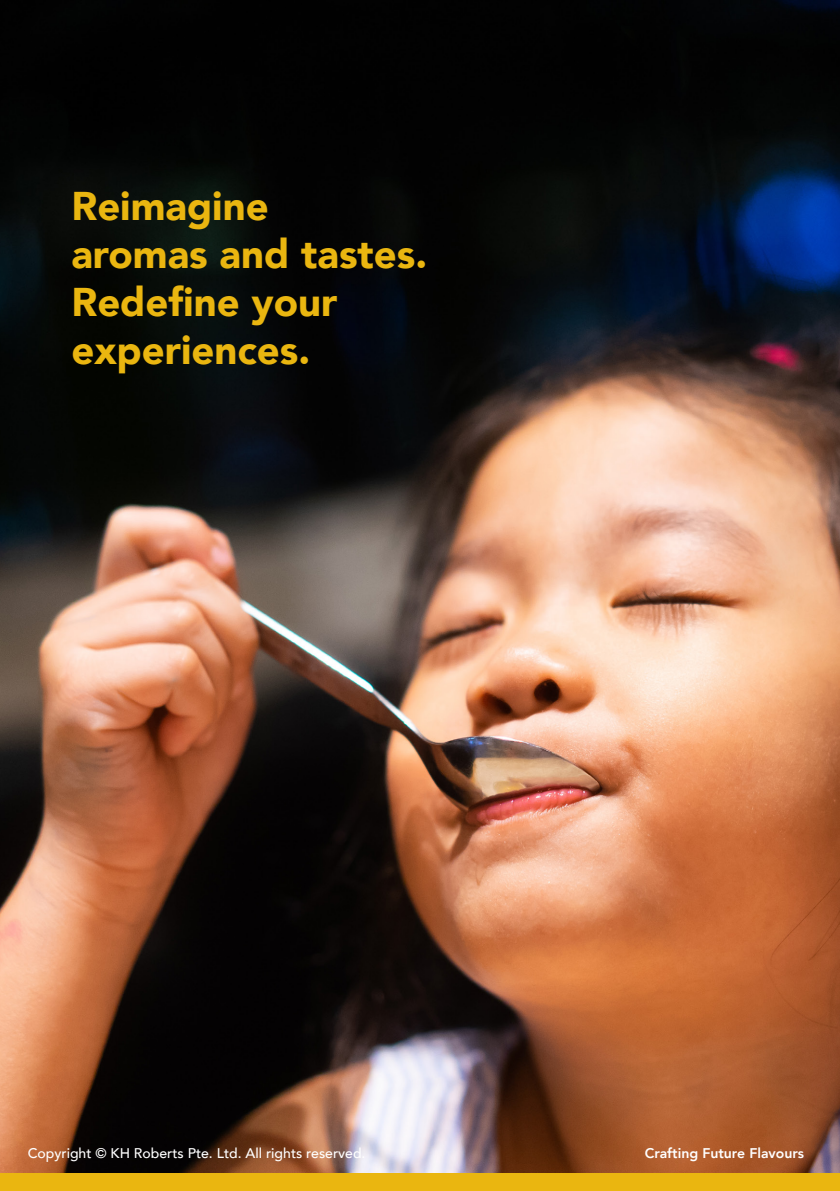
<style>
.page{position:relative;width:840px;height:1191px;background:#fff}
.page>*{position:absolute;margin:0;border:0;box-sizing:border-box;transform-origin:0 0}
.t1{font:900 40px/48px "Avenir";color:#eab610}
.t2{font:500 14px "Avenir";color:#fff}
.t3{font:800 14px "Avenir";color:#fff}
</style>
<div class="page">
<img style="left:0;top:0;width:839px;height:1173px">
<div style="left:0;top:1173px;width:839px;height:18px;background:#eab610"></div>
<p class="t1" style="left:71px;top:181px;width:199px">Reimagine</p>
<p class="t1" style="left:71px;top:229px;width:357px">aromas and tastes.</p>
<p class="t1" style="left:71px;top:277px;width:267px">Redefine your experiences.</p>
<p class="t2" style="left:28px;top:1141px;width:339px">Copyright © KH Roberts Pte. Ltd. All rights reserved.</p>
<p class="t3" style="left:644px;top:1142px;width:161px">Crafting Future Flavours</p>
</div>
